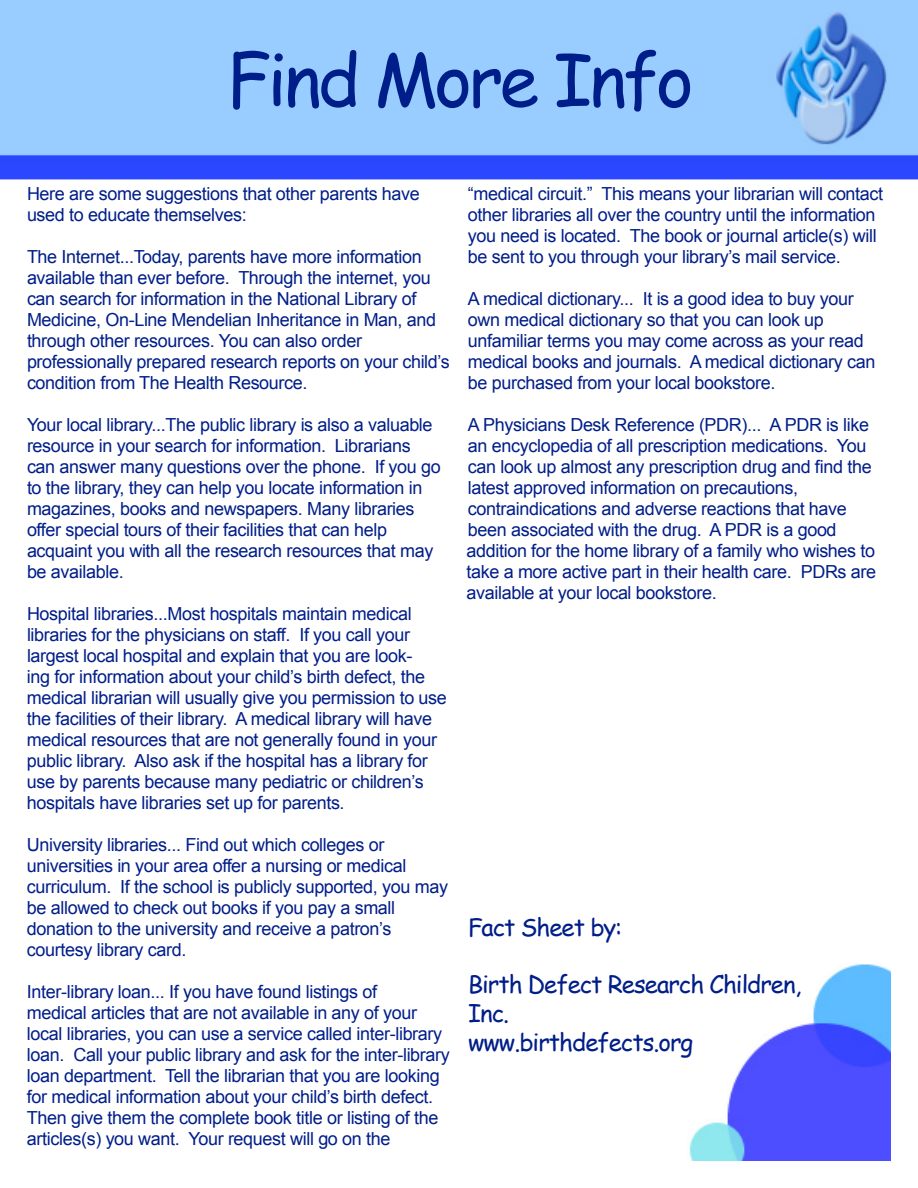
<style>
.page{position:relative;width:918px;height:1188px;background:#fff}
.page>*{position:absolute;margin:0;border:0;box-sizing:border-box;transform-origin:0 0}
.t1{font:72px "Comic Sans MS";letter-spacing:-.05em;color:#001e89}
.t2{font:24px/28.8px "Comic Sans MS";letter-spacing:-.04em;color:#001e89}
.t3{font:18px/21px "Arial";letter-spacing:-.02em;color:#001e89}
</style>
<div class="page">
<img style="left:0;top:0;width:918px;height:179px">
<img style="left:689px;top:964px;width:202px;height:197px">
<h1 class="t1" style="left:227px;top:27px;width:468px">Find More Info</h1>
<p class="t3" style="left:27px;top:184px;width:394px">Here are some suggestions that other parents have used to educate themselves:</p>
<p class="t3" style="left:27px;top:247px;width:424px">The Internet...Today, parents have more information available than ever before. Through the internet, you can search for information in the National Library of Medicine, On-Line Mendelian Inheritance in Man, and through other resources. You can also order professionally prepared research reports on your child’s condition from The Health Resource.</p>
<p class="t3" style="left:27px;top:415px;width:415px">Your local library...The public library is also a valuable resource in your search for information. Librarians can answer many questions over the phone. If you go to the library, they can help you locate information in magazines, books and newspapers. Many libraries offer special tours of their facilities that can help acquaint you with all the research resources that may be available.</p>
<p class="t3" style="left:27px;top:604px;width:421px">Hospital libraries...Most hospitals maintain medical libraries for the physicians on staff. If you call your largest local hospital and explain that you are look-<br>ing for information about your child’s birth defect, the medical librarian will usually give you permission to use the facilities of their library. A medical library will have medical resources that are not generally found in your public library. Also ask if the hospital has a library for use by parents because many pediatric or children’s hospitals have libraries set up for parents.</p>
<p class="t3" style="left:27px;top:835px;width:423px">University libraries... Find out which colleges or universities in your area offer a nursing or medical curriculum. If the school is publicly supported, you may be allowed to check out books if you pay a small donation to the university and receive a patron’s courtesy library card.</p>
<p class="t3" style="left:27px;top:982px;width:424px">Inter-library loan... If you have found listings of<br>medical articles that are not available in any of your local libraries, you can use a service called inter-library loan. Call your public library and ask for the inter-library loan department. Tell the librarian that you are looking for medical information about your child’s birth defect.<br>Then give them the complete book title or listing of the articles(s) you want. Your request will go on the</p>
<p class="t3" style="left:468px;top:184px;width:417px">“medical circuit.” This means your librarian will contact other libraries all over the country until the information you need is located. The book or journal article(s) will be sent to you through your library’s mail service.</p>
<p class="t3" style="left:468px;top:289px;width:409px">A medical dictionary... It is a good idea to buy your own medical dictionary so that you can look up unfamiliar terms you may come across as your read medical books and journals. A medical dictionary can be purchased from your local bookstore.</p>
<p class="t3" style="left:466px;top:415px;width:411px">A Physicians Desk Reference (PDR)... A PDR is like an encyclopedia of all prescription medications. You can look up almost any prescription drug and find the latest approved information on precautions, contraindications and adverse reactions that have been associated with the drug. A PDR is a good addition for the home library of a family who wishes to take a more active part in their health care. PDRs are available at your local bookstore.</p>
<h2 class="t2" style="left:468px;top:912px;width:156px">Fact Sheet by:</h2>
<h2 class="t2" style="left:468px;top:969px;width:335px">Birth Defect Research Children,<br>Inc.<br>www.birthdefects.org</h2>
</div>
